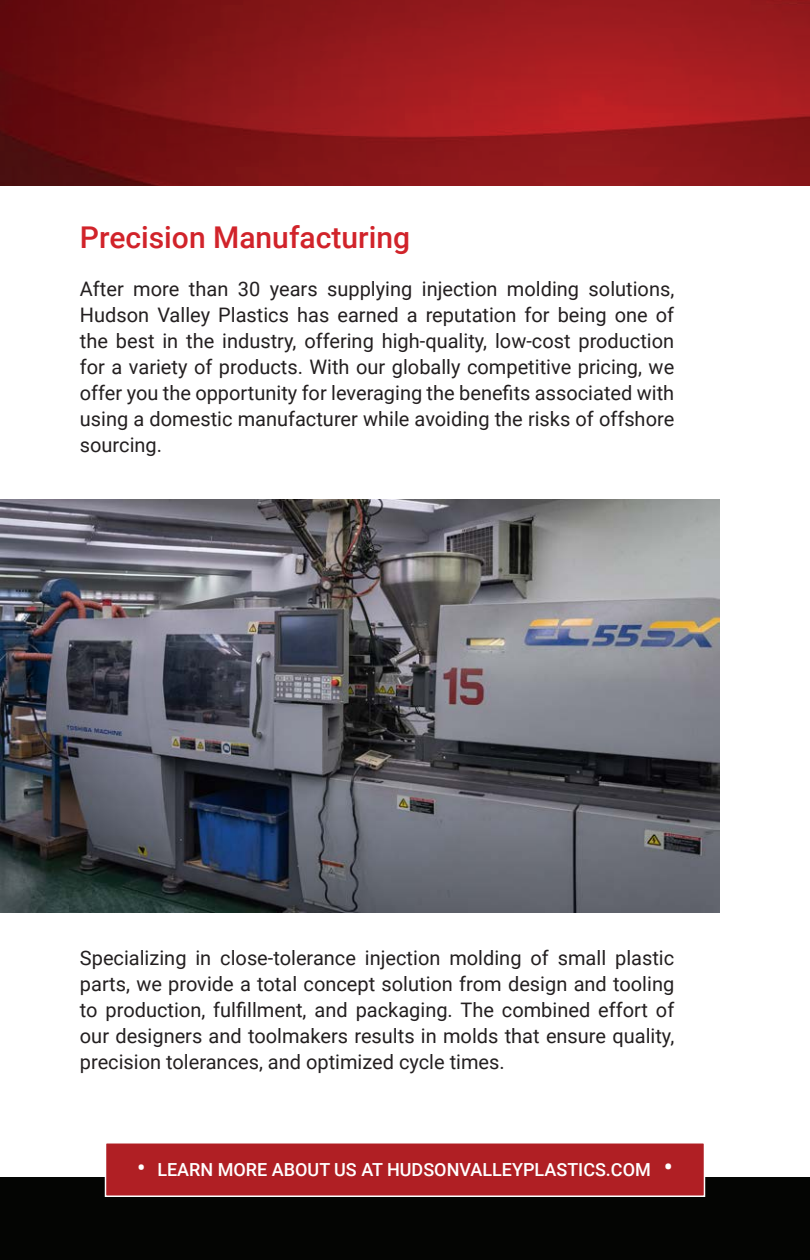
<style>
.page{position:relative;width:810px;height:1260px;background:#fff}
.page>*{position:absolute;margin:0;border:0;box-sizing:border-box;transform-origin:0 0}
.t1{font:500 30px "Roboto";color:#d1232a}
.t2{font:20px/26px "Roboto";color:#231f20;text-align:justify}
.t3{font:500 18px "Roboto";color:#fff}
.s1{font-size:24px}
.s2{font-size:26px}
</style>
<div class="page">
<img style="left:0;top:0;width:810px;height:185px">
<div style="left:0;top:1178px;width:810px;height:82px;background:#040503"></div>
<div style="left:105px;top:1142px;width:600px;height:55px;background:#b01f24;border:2px solid #fff"></div>
<img style="left:0;top:500px;width:719px;height:412px">
<p class="t1" style="left:80px;top:216px;width:332px">Precision Manufacturing</p>
<p class="t2" style="left:80px;top:275px;width:596px">After more than 30 years supplying injection molding solutions, Hudson Valley Plastics has earned a reputation for being one of the best in the industry, offering high-quality, low-cost production for a variety of products. With our globally competitive pricing, we offer you the opportunity for leveraging the benefits associated with using a domestic manufacturer while avoiding the risks of offshore sourcing.</p>
<p class="t2" style="left:80px;top:944px;width:596px">Specializing in close-tolerance injection molding of small plastic parts, we provide a total concept solution from design and tooling to production, fulfillment, and packaging. The combined effort of our designers and toolmakers results in molds that ensure quality, precision tolerances, and optimized cycle times.</p>
<p class="t3" style="left:137px;top:1157px;width:537px"><span class="s1">•</span> LEARN MORE ABOUT US AT HUDSONVALLEYPLASTICS.COM <span class="s2">•</span></p>
</div>
